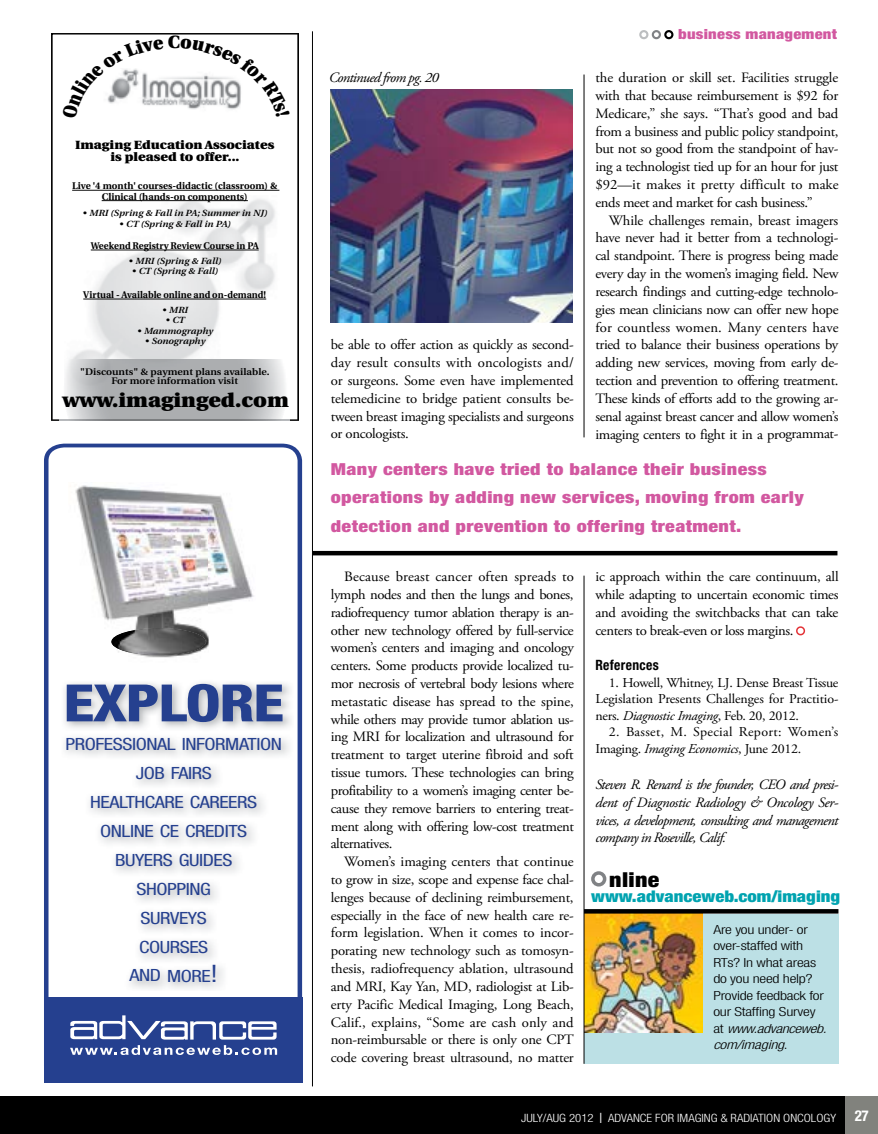
<style>
.page{position:relative;width:878px;height:1134px;background:#fff}
.page>*{position:absolute;margin:0;border:0;box-sizing:border-box;transform-origin:0 0}
.t1{font:800 condensed 51.45px "Helvetica Neue";letter-spacing:-.02em;color:#25408f;scale:1.19 1}
.t2{font:900 condensed 20.7px "Helvetica Neue";letter-spacing:.015em;color:#000;scale:1.16 1}
.t3{font:900 19.35px "Utopia";color:#000;scale:1.09 1}
.t4{font:900 17.85px "Utopia";color:#000}
.t5{font:condensed 16.8px/29px "Helvetica Neue";letter-spacing:-.02em;color:#25408f;text-align:center;scale:1.19 1}
.t6{font:900 condensed 16.65px/28.5px "Helvetica Neue";letter-spacing:.02em;color:#d258a0;scale:1.21 1}
.t7{font:900 condensed 16.2px "Helvetica Neue";color:#00a3b0;scale:1.16 1}
.t8{font:14.25px/17.9px "Adobe Garamond Pro";letter-spacing:-.025em;color:#000;text-align:justify}
.t9{font:italic 14.25px/17.9px "Adobe Garamond Pro";letter-spacing:-.05em;color:#000;text-align:justify}
.t10{font:700 condensed 14.25px "Helvetica Neue";color:#000;scale:.95 1}
.t11{font:900 condensed 14.1px "Helvetica Neue";letter-spacing:.015em;color:#d258a0;scale:1.18 1}
.t12{font:13.5px/16.5px "Adobe Garamond Pro";letter-spacing:-.005em;color:#000;text-align:justify}
.t13{font:13.5px/16.5px "Adobe Garamond Pro";letter-spacing:.02em;color:#000}
.t14{font:300 condensed 12.6px/16.5px "Helvetica Neue";letter-spacing:-.015em;color:#000;scale:1.26 1}
.t15{font:900 11.85px/11.9px "Utopia";color:#000;text-align:center;scale:1.09 1}
.t16{font:300 condensed 11.55px "Helvetica Neue";color:#fff;scale:1.11 1}
.t17{font:700 9.6px/10.4px "Utopia";color:#000;text-align:center}
.t18{font:600 9.45px/8.9px "Utopia";color:#000;text-align:center;scale:1.09 1}
.t19{font:italic 600 8.85px "Utopia";color:#000;scale:1.09 1}
.s1{font-size:24.15px}
.s2{font-style:italic}
.s3{font-size:14.25px}
.s4{font-weight:700;font-size:15px}
</style>
<div class="page">
<svg style="left:796px;top:626px;width:10px;height:10px"></svg>
<hr style="left:313px;top:551px;width:524px;height:4px;background:#000">
<div style="left:664px;top:30px;width:9px;height:9px;border:2px solid #000;border-radius:50%"></div>
<div style="left:651px;top:30px;width:10px;height:9px;border:2px solid #808285;border-radius:50%"></div>
<div style="left:639px;top:30px;width:9px;height:9px;border:2px solid #bcbec0;border-radius:50%"></div>
<hr style="left:312px;top:31px;width:1px;height:1055px;background:#000">
<img style="left:331px;top:90px;width:241px;height:233px">
<div style="left:583px;top:914px;width:255px;height:150px;background:#bce0e5"></div>
<div style="left:591px;top:871px;width:15px;height:16px;border:3px solid #808285;border-radius:50%"></div>
<img style="left:584px;top:914px;width:118px;height:118px">
<hr style="left:583px;top:576px;width:1px;height:488px;background:#000">
<hr style="left:583px;top:75px;width:1px;height:362px;background:#000">
<div style="left:584px;top:909px;width:254px;height:5px;background:#000"></div>
<svg style="left:51px;top:33px;width:248px;height:388px"></svg>
<svg style="left:60px;top:360px;width:230px;height:59px;background:#babcbd"></svg>
<svg style="left:60px;top:419px;width:230px;height:1px"></svg>
<img style="left:164px;top:68px;width:16px;height:45px">
<hr style="left:72px;top:190px;width:207px;height:1px;background:#000">
<hr style="left:102px;top:200px;width:146px;height:1px;background:#000">
<hr style="left:91px;top:250px;width:168px;height:1px;background:#000">
<hr style="left:83px;top:299px;width:183px;height:1px;background:#000">
<svg style="left:44px;top:444px;width:258px;height:639px"></svg>
<div style="left:0;top:1096px;width:878px;height:38px;background:#000"></div>
<div style="left:845px;top:1096px;width:33px;height:38px;background:#81827d"></div>
<svg style="left:62px;top:39px;width:102px;height:79px"></svg>
<svg style="left:180px;top:39px;width:110px;height:78px"></svg>
<p class="t4" style="left:168px;top:32px;width:14px">C</p>
<p class="t15" style="left:75px;top:139px;width:184px">Imaging Education Associates is pleased to offer...</p>
<p class="t17" style="left:72px;top:181px;width:207px">Live '4 month' courses-didactic (classroom) &amp;<br>Clinical (hands-on components)</p>
<p class="t19" style="left:82px;top:208px;width:171px">• MRI (Spring &amp; Fall in PA; Summer in NJ)</p>
<p class="t19" style="left:119px;top:219px;width:104px">• CT (Spring &amp; Fall in PA)</p>
<p class="t17" style="left:91px;top:241px;width:169px">Weekend Registry Review Course in PA</p>
<p class="t19" style="left:128px;top:256px;width:87px">• MRI (Spring &amp; Fall)</p>
<p class="t19" style="left:131px;top:266px;width:81px">• CT (Spring &amp; Fall)</p>
<p class="t17" style="left:83px;top:290px;width:184px">Virtual - Available online and on-demand!</p>
<p class="t19" style="left:162px;top:305px;width:25px">• MRI</p>
<p class="t19" style="left:165px;top:315px;width:19px">• CT</p>
<p class="t19" style="left:137px;top:326px;width:71px">• Mammography</p>
<p class="t19" style="left:144px;top:336px;width:57px">• Sonography</p>
<p class="t18" style="left:80px;top:368px;width:175px">"Discounts" &amp; payment plans available.<br>For more information visit</p>
<h3 class="t3" style="left:62px;top:389px;width:209px">www.imaginged.com</h3>
<h1 class="t1" style="left:64px;top:671px;width:187px">EXPLORE</h1>
<p class="t5" style="left:65px;top:730px;width:183px">PROFESSIONAL INFORMATION<br>JOB FAIRS<br>HEALTHCARE CAREERS<br>ONLINE CE CREDITS<br>BUYERS GUIDES<br>SHOPPING<br>SURVEYS<br>COURSES<br>AND MORE<span class="s1">!</span></p>
<p class="t9" style="left:329px;top:69px;width:111px">Continued from pg. 20</p>
<p class="t8" style="left:331px;top:336px;width:244px">be able to offer action as quickly as second&shy;day result consults with oncologists and/ or surgeons. Some even have implemented telemedicine to bridge patient consults be&shy;tween breast imaging specialists and surgeons or oncologists.</p>
<p class="t11" style="left:678px;top:25px;width:136px">business management</p>
<p class="t8" style="left:595px;top:69px;width:245px">the duration or skill set. Facilities struggle with that because reimbursement is $92 for Medicare,” she says. “That’s good and bad from a business and public policy standpoint, but not so good from the standpoint of hav&shy;ing a technologist tied up for an hour for just $92—it makes it pretty difficult to make ends meet and market for cash business.”</p>
<p class="t8" style="left:595px;top:212px;width:244px;text-indent:14px">While challenges remain, breast imagers have never had it better from a technologi&shy;cal standpoint. There is progress being made every day in the women’s imaging field. New research findings and cutting-edge technolo&shy;gies mean clinicians now can offer new hope for countless women. Many centers have tried to balance their business operations by adding new services, moving from early de&shy;tection and prevention to offering treatment.<br>These kinds of efforts add to the growing ar&shy;senal against breast cancer and allow women’s imaging centers to fight it in a programmat-</p>
<p class="t6" style="left:331px;top:454px;width:392px">Many centers have tried to balance their business operations by adding new services, moving from early detection and prevention to offering treatment.</p>
<p class="t8" style="left:331px;top:568px;width:244px;text-indent:14px">Because breast cancer often spreads to lymph nodes and then the lungs and bones, radiofrequency tumor ablation therapy is an&shy;other new technology offered by full-service women’s centers and imaging and oncology centers. Some products provide localized tu&shy;mor necrosis of vertebral body lesions where metastatic disease has spread to the spine, while others may provide tumor ablation us&shy;ing MRI for localization and ultrasound for treatment to target uterine fibroid and soft tissue tumors. These technologies can bring profitability to a women’s imaging center be&shy;cause they remove barriers to entering treat&shy;ment along with offering low-cost treatment alternatives.</p>
<p class="t8" style="left:331px;top:853px;width:244px;text-indent:14px">Women’s imaging centers that continue to grow in size, scope and expense face chal&shy;lenges because of declining reimbursement, especially in the face of new health care re&shy;form legislation. When it comes to incor&shy;porating new technology such as tomosyn&shy;thesis, radiofrequency ablation, ultrasound and MRI, Kay Yan, MD, radiologist at Lib&shy;erty Pacific Medical Imaging, Long Beach, Calif., explains, “Some are cash only and non-reimbursable or there is only one CPT code covering breast ultrasound, no matter</p>
<p class="t8" style="left:595px;top:568px;width:245px">ic approach within the care continuum, all while adapting to uncertain economic times and avoiding the switchbacks that can take centers to break-even or loss margins.</p>
<p class="t10" style="left:595px;top:656px;width:68px">References</p>
<p class="t12" style="left:595px;top:675px;width:244px;text-indent:14px">1. Howell, Whitney, LJ. Dense Breast Tissue Legislation Presents Challenges for Practitio&shy;ners. <span class="s2">Diagnostic Imaging</span>, Feb. 20, 2012.</p>
<p class="t13" style="left:595px;top:724px;width:244px;text-indent:14px">2. Basset, M. Special Report: Women’s<br>Imaging. <span class="s2">Imaging Economics</span>, June 2012.</p>
<p class="t9" style="left:595px;top:776px;width:244px">Steven R. Renard is the founder, CEO and presi&shy;dent of Diagnostic Radiology &amp; Oncology Ser&shy;vices, a development, consulting and management company in Roseville, Calif.</p>
<h2 class="t2" style="left:609px;top:867px;width:45px">nline</h2>
<p class="t7" style="left:591px;top:886px;width:216px">www.advanceweb.com/imaging</p>
<p class="t14" style="left:713px;top:921px;width:91px">Are you under- or over-staffed with<br>RT s? In what areas do you need help?<br>Provide feedback for our Staffing Survey at <span class="s2">www.advanceweb. com/imaging</span>.</p>
<p class="t16" style="left:521px;top:1111px;width:314px">July/Aug 2012 <span class="s3">I</span> advance for Imaging &amp; Radiation oncology <span class="s4">27</span></p>
</div>
